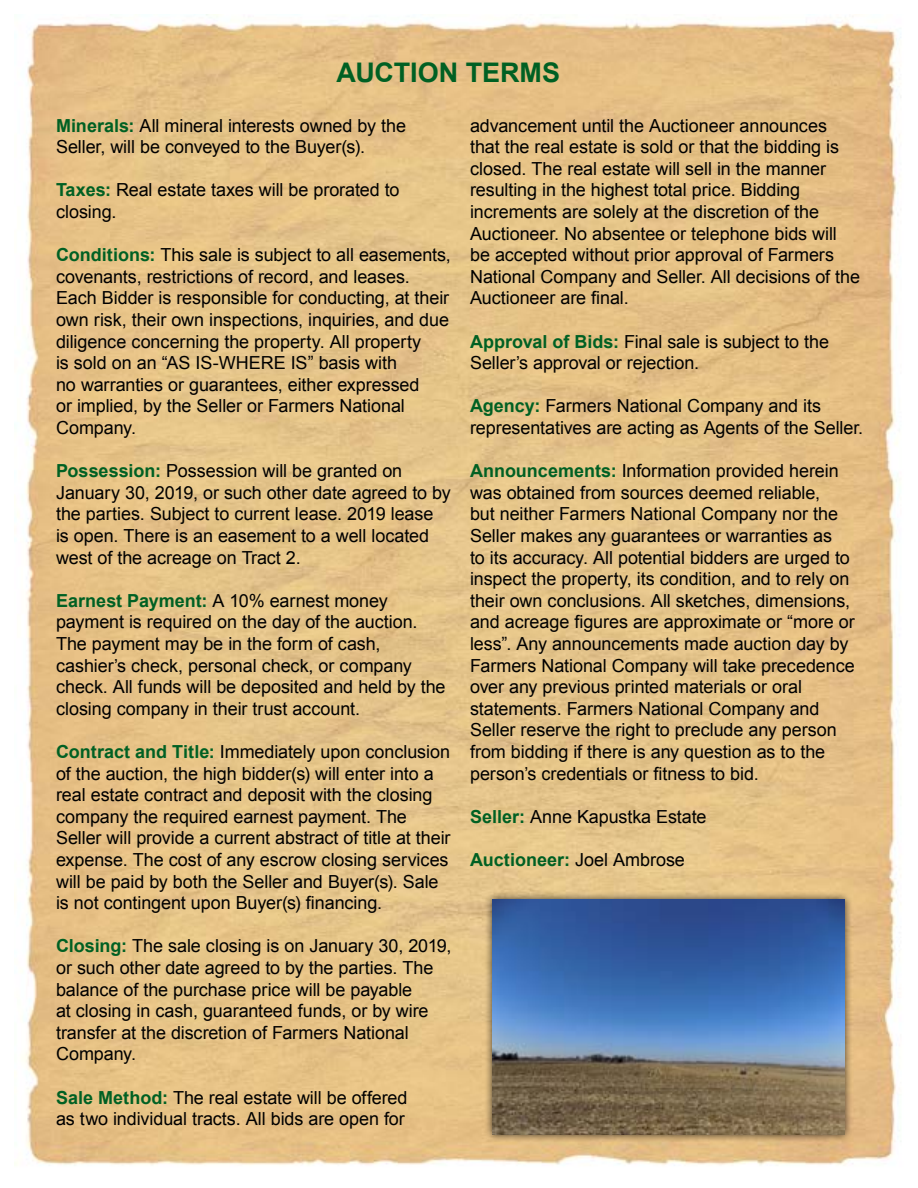
<style>
.page{position:relative;width:918px;height:1188px;background:#fff}
.page>*{position:absolute;margin:0;border:0;box-sizing:border-box;transform-origin:0 0}
.t1{font:700 27px "Arial";letter-spacing:-.005em;color:#006023}
.t2{font:18px/21.6px "Arial";letter-spacing:-.005em;color:#000}
.t3{font:700 18px "Arial";color:#006023}
.s1{font-weight:700;color:#006023}
.s2{font-weight:400;color:#000}
</style>
<div class="page">
<img style="left:14px;top:15px;width:887px;height:1151px">
<div style="left:484px;top:891px;width:368px;height:251px;background:#000;opacity:.75"></div>
<img style="left:492px;top:899px;width:352px;height:235px">
<h1 class="t1" style="left:337px;top:55px;width:225px">AUCTION TERMS</h1>
<p class="t2" style="left:56px;top:115px;width:351px"><span class="s1">Minerals:</span> All mineral interests owned by the<br>Seller, will be conveyed to the Buyer(s).</p>
<p class="t2" style="left:56px;top:179px;width:345px"><span class="s1">Taxes:</span> Real estate taxes will be prorated to closing.</p>
<p class="t2" style="left:56px;top:244px;width:396px"><span class="s1">Conditions:</span> This sale is subject to all easements, covenants, restrictions of record, and leases.<br>Each Bidder is responsible for conducting, at their own risk, their own inspections, inquiries, and due diligence concerning the property. All property<br>is sold on an “AS IS-WHERE IS” basis with<br>no warranties or guarantees, either expressed<br>or implied, by the Seller or Farmers National Company.</p>
<p class="t2" style="left:56px;top:460px;width:396px"><span class="s1">Possession:</span> Possession will be granted on January 30, 2019, or such other date agreed to by the parties. Subject to current lease. 2019 lease is open. There is an easement to a well located west of the acreage on Tract 2.</p>
<p class="t2" style="left:56px;top:590px;width:391px"><span class="s1">Earnest Payment:</span> A 10% earnest money payment is required on the day of the auction.<br>The payment may be in the form of cash, cashier’s check, personal check, or company check. All funds will be deposited and held by the closing company in their trust account.</p>
<p class="t2" style="left:56px;top:741px;width:396px"><span class="s1">Contract and Title:</span> Immediately upon conclusion of the auction, the high bidder(s) will enter into a real estate contract and deposit with the closing company the required earnest payment. The Seller will provide a current abstract of title at their expense. The cost of any escrow closing services will be paid by both the Seller and Buyer(s). Sale is not contingent upon Buyer(s) financing.</p>
<p class="t2" style="left:56px;top:935px;width:397px"><span class="s1">Closing:</span> The sale closing is on January 30, 2019, or such other date agreed to by the parties. The balance of the purchase price will be payable<br>at closing in cash, guaranteed funds, or by wire transfer at the discretion of Farmers National Company.</p>
<p class="t2" style="left:56px;top:1087px;width:353px"><span class="s1">Sale Method:</span> The real estate will be offered as two individual tracts. All bids are open for</p>
<p class="t2" style="left:470px;top:115px;width:391px">advancement until the Auctioneer announces that the real estate is sold or that the bidding is closed. The real estate will sell in the manner resulting in the highest total price. Bidding increments are solely at the discretion of the Auctioneer. No absentee or telephone bids will be accepted without prior approval of Farmers National Company and Seller. All decisions of the Auctioneer are final.</p>
<p class="t2" style="left:470px;top:331px;width:361px"><span class="s1">Approval of Bids:</span> Final sale is subject to the<br>Seller’s approval or rejection.</p>
<p class="t2" style="left:470px;top:395px;width:395px"><span class="s1">Agency:</span> Farmers National Company and its representatives are acting as Agents of the Seller.</p>
<p class="t2" style="left:470px;top:460px;width:386px"><span class="s1">Announcements:</span> Information provided herein was obtained from sources deemed reliable,<br>but neither Farmers National Company nor the Seller makes any guarantees or warranties as<br>to its accuracy. All potential bidders are urged to inspect the property, its condition, and to rely on their own conclusions. All sketches, dimensions, and acreage figures are approximate or “more or less”. Any announcements made auction day by Farmers National Company will take precedence over any previous printed materials or oral statements. Farmers National Company and Seller reserve the right to preclude any person from bidding if there is any question as to the person’s credentials or fitness to bid.</p>
<p class="t2" style="left:470px;top:806px;width:238px"><span class="s1">Seller:</span> Anne Kapustka Estate</p>
<p class="t3" style="left:470px;top:848px;width:216px">Auctioneer: <span class="s2">Joel Ambrose</span></p>
</div>
